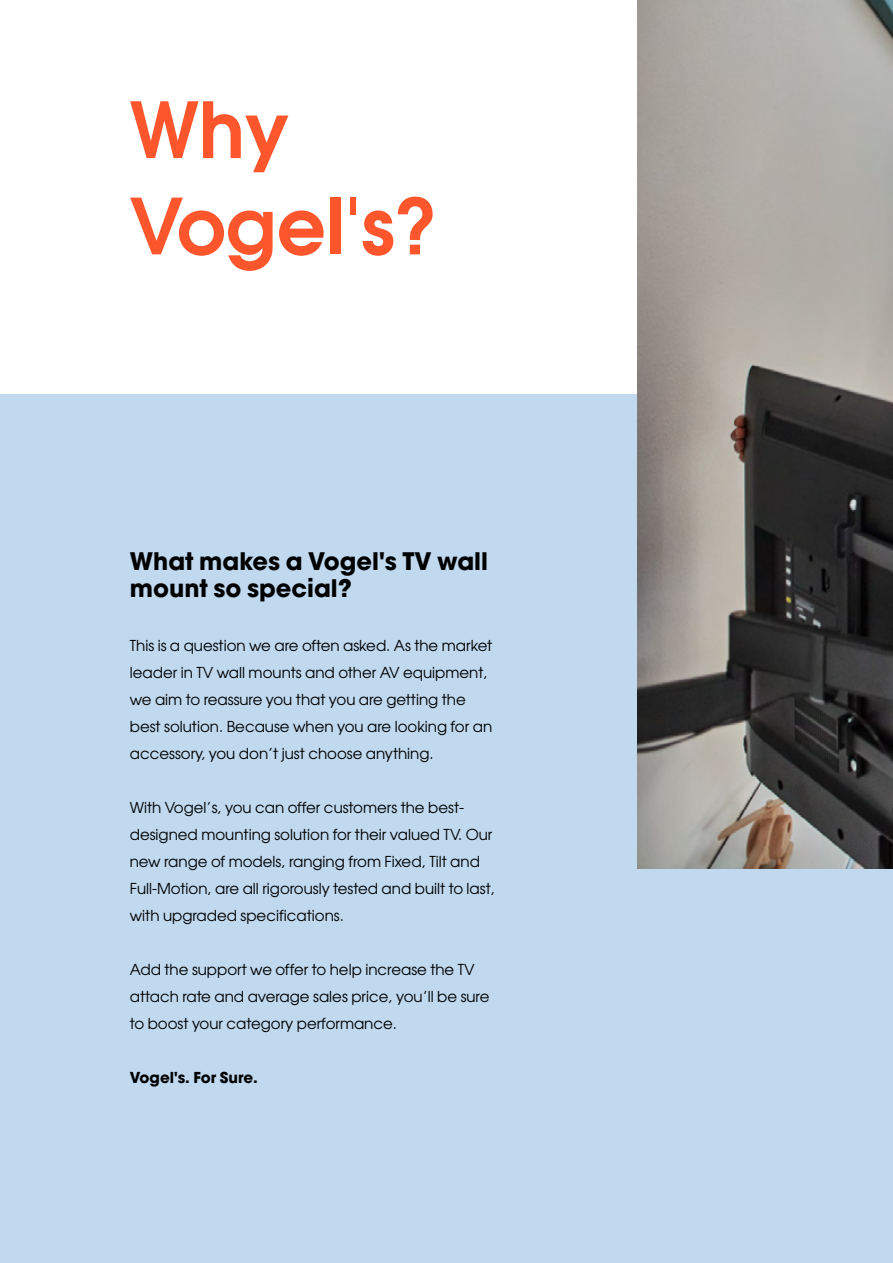
<style>
.page{position:relative;width:893px;height:1263px;background:#fff}
.page>*{position:absolute;margin:0;border:0;box-sizing:border-box;transform-origin:0 0}
.t1{font:76.8px/96.3px "Avant Garde Gothic Dm ITC";color:#fd562c}
.t2{font:24px/27px "Avant Garde Gothic Bd ITC";color:#000}
.t3{font:15px/27px "Avant Garde Gothic Bk ITC";color:#000}
.t4{font:15px "Avant Garde Gothic Bd ITC";color:#000}
</style>
<div class="page">
<div style="left:0;top:395px;width:893px;height:868px;background:#c0d9ef"></div>
<img style="left:638px;top:0;width:255px;height:868px">
<h1 class="t1" style="left:130px;top:82px;width:310px">Why<br>Vogel's?</h1>
<h2 class="t2" style="left:130px;top:548px;width:360px">What makes a Vogel's TV wall mount so special?</h2>
<p class="t3" style="left:130px;top:632px;width:364px">This is a question we are often asked. As the market leader in TV wall mounts and other AV equipment, we aim to reassure you that you are getting the best solution. Because when you are looking for an accessory, you don’t just choose anything.</p>
<p class="t3" style="left:130px;top:794px;width:367px">With Vogel’s, you can offer customers the best&shy;designed mounting solution for their valued TV. Our new range of models, ranging from Fixed, Tilt and Full-Motion, are all rigorously tested and built to last, with upgraded specifications.</p>
<p class="t3" style="left:130px;top:956px;width:361px">Add the support we offer to help increase the TV attach rate and average sales price, you’ll be sure to boost your category performance.</p>
<p class="t4" style="left:130px;top:1068px;width:130px">Vogel's. For Sure.</p>
</div>
